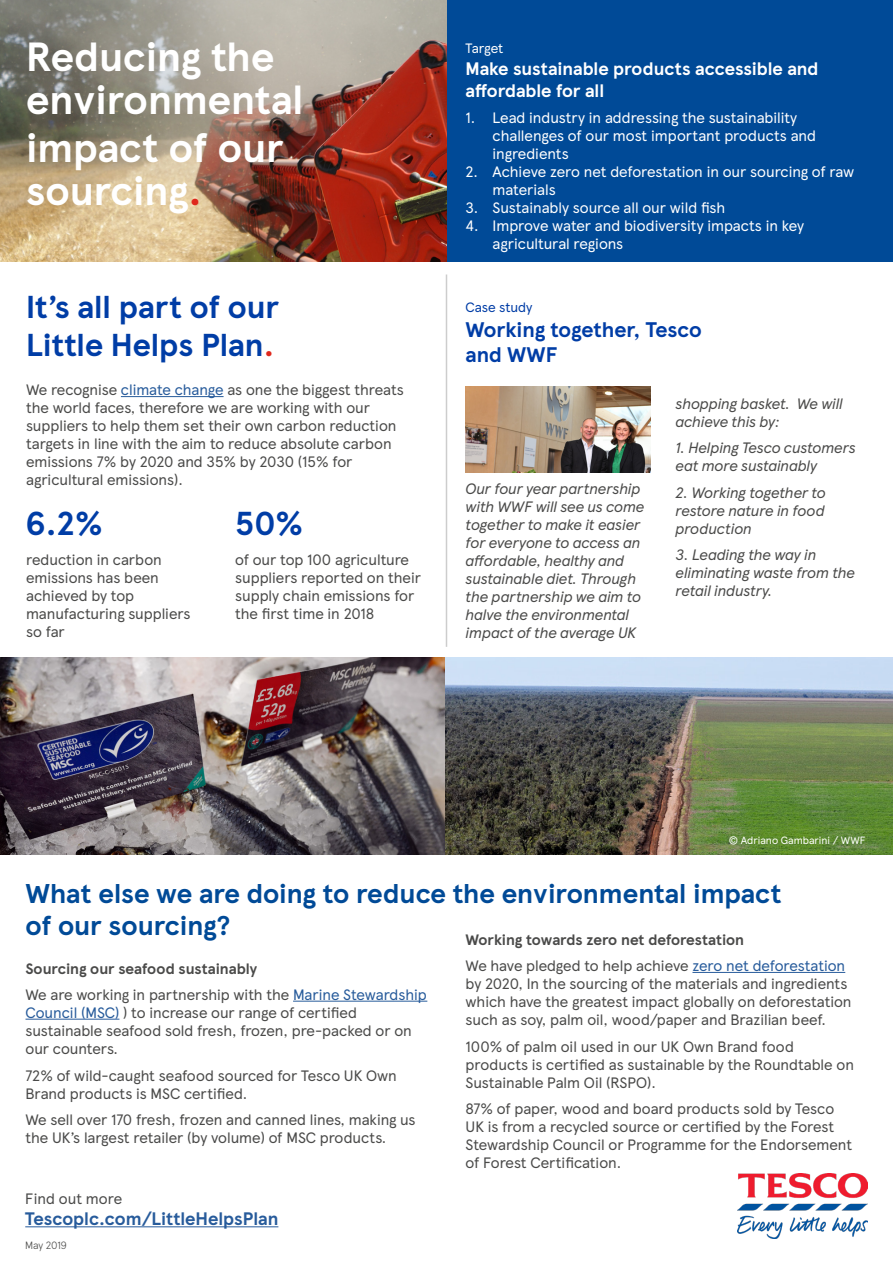
<style>
.page{position:relative;width:893px;height:1263px;background:#fff}
.page>*{position:absolute;margin:0;border:0;box-sizing:border-box;transform-origin:0 0}
.t1{font:700 40.5px/43.5px "TESCO Modern";color:#fff}
.t2{font:700 33px "TESCO Modern";color:#003da6}
.t3{font:700 31.5px/37.8px "TESCO Modern";color:#003da6}
.t4{font:700 27px/32.4px "TESCO Modern";color:#004a97}
.t5{font:700 21px/25.2px "TESCO Modern";color:#003da6}
.t6{font:700 18px/21.6px "TESCO Modern";color:#fff}
.t7{font:700 18px "TESCO Modern";color:#275b9b}
.t8{font:15px/18px "TESCO Modern";color:#4a4a49}
.t9{font:italic 15px/18px "TESCO Modern";color:#4a4a49}
.t10{font:15px/18px "TESCO Modern";color:#fff}
.t11{font:700 15px/26.5px "TESCO Modern";color:#4a4a49}
.t12{font:13.5px "TESCO Modern";color:#003da6}
.t13{font:13.5px "TESCO Modern";color:#fff}
.t14{font:10.5px "TESCO Modern";color:#fff}
.t15{font:300 10.5px "TESCO Modern";letter-spacing:-.02em;color:#4a4a49}
.s1{color:#df271c}
.s2{color:#275b9b}
.s3{font-weight:400}
.s4{font-weight:400;color:#275b9b}
.s5{font-weight:700}
</style>
<div class="page">
<img style="left:0;top:0;width:447px;height:261px">
<img style="left:738px;top:1174px;width:129px;height:65px">
<img style="left:466px;top:386px;width:185px;height:86px">
<img style="left:0;top:658px;width:893px;height:197px">
<div style="left:447px;top:0;width:446px;height:261px;background:#004a97"></div>
<hr style="left:446px;top:274px;width:1px;height:373px;background:#cdcdcd">
<hr style="left:121px;top:396px;width:103px;height:1px;background:#275b9b">
<hr style="left:293px;top:1001px;width:134px;height:1px;background:#275b9b">
<hr style="left:26px;top:1019px;width:93px;height:1px;background:#275b9b">
<hr style="left:692px;top:972px;width:153px;height:1px;background:#275b9b">
<hr style="left:25px;top:1226px;width:253px;height:1px;background:#275b9b">
<h1 class="t1" style="left:26px;top:32px;width:279px">Reducing the environmental</h1>
<h1 class="t1" style="left:26px;top:124px;width:259px">impact of our sourcing<span class="s1">.</span></h1>
<h3 class="t3" style="left:26px;top:287px;width:254px">It’s all part of our<br>Little Helps Plan<span class="s1">.</span></h3>
<p class="t8" style="left:26px;top:380px;width:379px">We recognise <span class="s2">climate change</span> as one the biggest threats the world faces, therefore we are working with our suppliers to help them set their own carbon reduction targets in line with the aim to reduce absolute carbon emissions 7% by 2020 and 35% by 2030 (15% for agricultural emissions).</p>
<h2 class="t2" style="left:26px;top:498px;width:78px">6.2%</h2>
<p class="t8" style="left:26px;top:550px;width:166px">reduction in carbon emissions has been achieved by top manufacturing suppliers so far</p>
<h2 class="t2" style="left:235px;top:498px;width:70px">50%</h2>
<p class="t8" style="left:235px;top:550px;width:187px">of our top 100 agriculture suppliers reported on their supply chain emissions for the first time in 2018</p>
<p class="t13" style="left:466px;top:38px;width:39px">Target</p>
<p class="t6" style="left:466px;top:57px;width:354px">Make sustainable products accessible and affordable for all</p>
<p class="t10" style="left:493px;top:108px;width:325px;text-indent:-27px">1. Lead industry in addressing the sustainability challenges of our most important products and ingredients</p>
<p class="t10" style="left:493px;top:162px;width:363px;text-indent:-27px">2. Achieve zero net deforestation in our sourcing of raw materials</p>
<p class="t10" style="left:466px;top:198px;width:261px">3. Sustainably source all our wild fish</p>
<p class="t10" style="left:493px;top:216px;width:313px;text-indent:-27px">4. Improve water and biodiversity impacts in key agricultural regions</p>
<p class="t12" style="left:466px;top:297px;width:68px">Case study</p>
<h3 class="t5" style="left:466px;top:316px;width:238px">Working together, Tesco and WWF</h3>
<p class="t9" style="left:466px;top:479px;width:180px">Our four year partnership with WWF will see us come together to make it easier for everyone to access an affordable, healthy and sustainable diet. Through the partnership we aim to halve the environmental impact of the average UK</p>
<p class="t9" style="left:676px;top:393px;width:169px">shopping basket. We will achieve this by:</p>
<p class="t9" style="left:676px;top:438px;width:182px">1. Helping Tesco customers eat more sustainably</p>
<p class="t9" style="left:676px;top:482px;width:152px;text-align:justify">2. Working together to restore nature in food production</p>
<p class="t9" style="left:676px;top:545px;width:181px">3. Leading the way in eliminating waste from the retail industry.</p>
<p class="t14" style="left:729px;top:832px;width:138px">© Adriano Gambarini / WWF</p>
<h3 class="t4" style="left:26px;top:876px;width:758px">What else we are doing to reduce the environmental impact of our sourcing?</h3>
<p class="t11" style="left:466px;top:925px;width:381px">Working towards zero net deforestation<br><span class="s3">We have pledged to help achieve</span> <span class="s4">zero net deforestation</span></p>
<p class="t8" style="left:466px;top:974px;width:387px">by 2020, In the sourcing of the materials and ingredients which have the greatest impact globally on deforestation such as soy, palm oil, wood/paper and Brazilian beef.</p>
<p class="t8" style="left:466px;top:1036px;width:390px">100% of palm oil used in our UK Own Brand food products is certified as sustainable by the Roundtable on<br>Sustainable Palm Oil (RSPO).</p>
<p class="t8" style="left:466px;top:1099px;width:388px">87% of paper, wood and board products sold by Tesco UK is from a recycled source or certified by the Forest Stewardship Council or Programme for the Endorsement of Forest Certification.</p>
<p class="t8" style="left:26px;top:954px;width:403px;line-height:26.5px"><span class="s5">Sourcing our seafood sustainably<br></span>We are working in partnership with the <span class="s2">Marine Stewardship</span></p>
<p class="t8" style="left:26px;top:1003px;width:388px"><span class="s2">Council (MSC)</span> ) to increase our range of certified sustainable seafood sold fresh, frozen, pre-packed or on our counters.</p>
<p class="t8" style="left:26px;top:1065px;width:373px">72% of wild-caught seafood sourced for Tesco UK Own<br>Brand products is MSC certified.</p>
<p class="t8" style="left:26px;top:1110px;width:392px">We sell over 170 fresh, frozen and canned lines, making us the UK’s largest retailer (by volume) of MSC products.</p>
<p class="t8" style="left:25px;top:1188px;width:98px">Find out more</p>
<p class="t7" style="left:25px;top:1205px;width:255px">Tescoplc.com/LittleHelpsPlan</p>
<p class="t15" style="left:25px;top:1238px;width:43px">May 2019</p>
</div>
